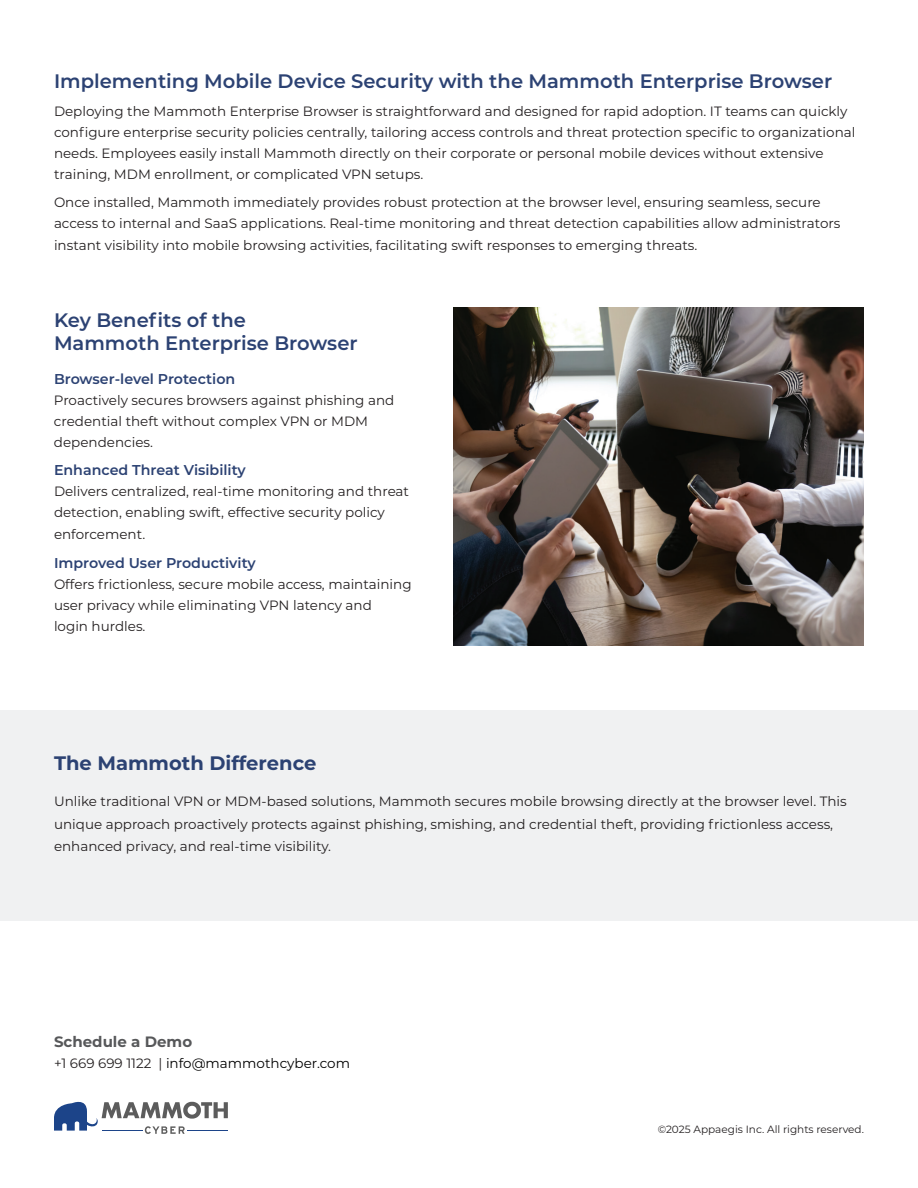
<style>
.page{position:relative;width:918px;height:1188px;background:#fff}
.page>*{position:absolute;margin:0;border:0;box-sizing:border-box;transform-origin:0 0}
.t1{font:600 19.5px/23.4px "Montserrat";color:#2c4273}
.t2{font:700 19.5px "Montserrat";color:#2c4273}
.t3{font:700 15px "Montserrat";color:#57585a}
.t4{font:600 14.25px "Montserrat";color:#2c4273}
.t5{font:13.5px/21px "Montserrat";color:#231f20}
.t6{font:13.5px "Montserrat";color:#000}
.t7{font:10.5px "Montserrat";color:#231f20}
.s1{color:#231f20}
</style>
<div class="page">
<img style="left:454px;top:308px;width:410px;height:338px">
<div style="left:0;top:710px;width:918px;height:211px;background:#f0f1f2"></div>
<svg style="left:54px;top:1102px;width:174px;height:32px"></svg>
<h1 class="t1" style="left:54px;top:69px;width:780px">Implementing Mobile Device Security with the Mammoth Enterprise Browser</h1>
<p class="t5" style="left:54px;top:100px;width:803px">Deploying the Mammoth Enterprise Browser is straightforward and designed for rapid adoption. IT teams can quickly configure enterprise security policies centrally, tailoring access controls and threat protection specific to organizational needs. Employees easily install Mammoth directly on their corporate or personal mobile devices without extensive training, MDM enrollment, or complicated VPN setups.</p>
<p class="t5" style="left:54px;top:191px;width:788px">Once installed, Mammoth immediately provides robust protection at the browser level, ensuring seamless, secure access to internal and SaaS applications. Real-time monitoring and threat detection capabilities allow administrators</p>
<p class="t5" style="left:54px;top:234px;width:645px">instant visibility into mobile browsing activities, facilitating swift responses to emerging threats.</p>
<h1 class="t1" style="left:54px;top:307px;width:305px">Key Benefits of the<br>Mammoth Enterprise Browser</h1>
<p class="t4" style="left:54px;top:369px;width:183px">Browser-level Protection</p>
<p class="t5" style="left:54px;top:389px;width:342px">Proactively secures browsers against phishing and credential theft without complex VPN or MDM dependencies.</p>
<p class="t4" style="left:54px;top:460px;width:193px">Enhanced Threat Visibility</p>
<p class="t5" style="left:54px;top:480px;width:357px">Delivers centralized, real-time monitoring and threat detection, enabling swift, effective security policy enforcement.</p>
<p class="t4" style="left:54px;top:553px;width:203px">Improved User Productivity</p>
<p class="t5" style="left:54px;top:573px;width:359px">Offers frictionless, secure mobile access, maintaining user privacy while eliminating VPN latency and<br>login hurdles.</p>
<h1 class="t2" style="left:54px;top:749px;width:264px">The Mammoth Difference</h1>
<p class="t5" style="left:54px;top:790px;width:794px;line-height:22.5px">Unlike traditional VPN or MDM-based solutions, Mammoth secures mobile browsing directly at the browser level. This unique approach proactively protects against phishing, smishing, and credential theft, providing frictionless access, enhanced privacy, and real-time visibility.</p>
<p class="t3" style="left:54px;top:1031px;width:140px">Schedule a Demo</p>
<p class="t6" style="left:54px;top:1054px;width:298px"><span class="s1">+1 669 699 1122 |</span> info@mammothcyber.com</p>
<p class="t7" style="left:658px;top:1122px;width:208px">©2025 Appaegis Inc. All rights reserved.</p>
</div>
